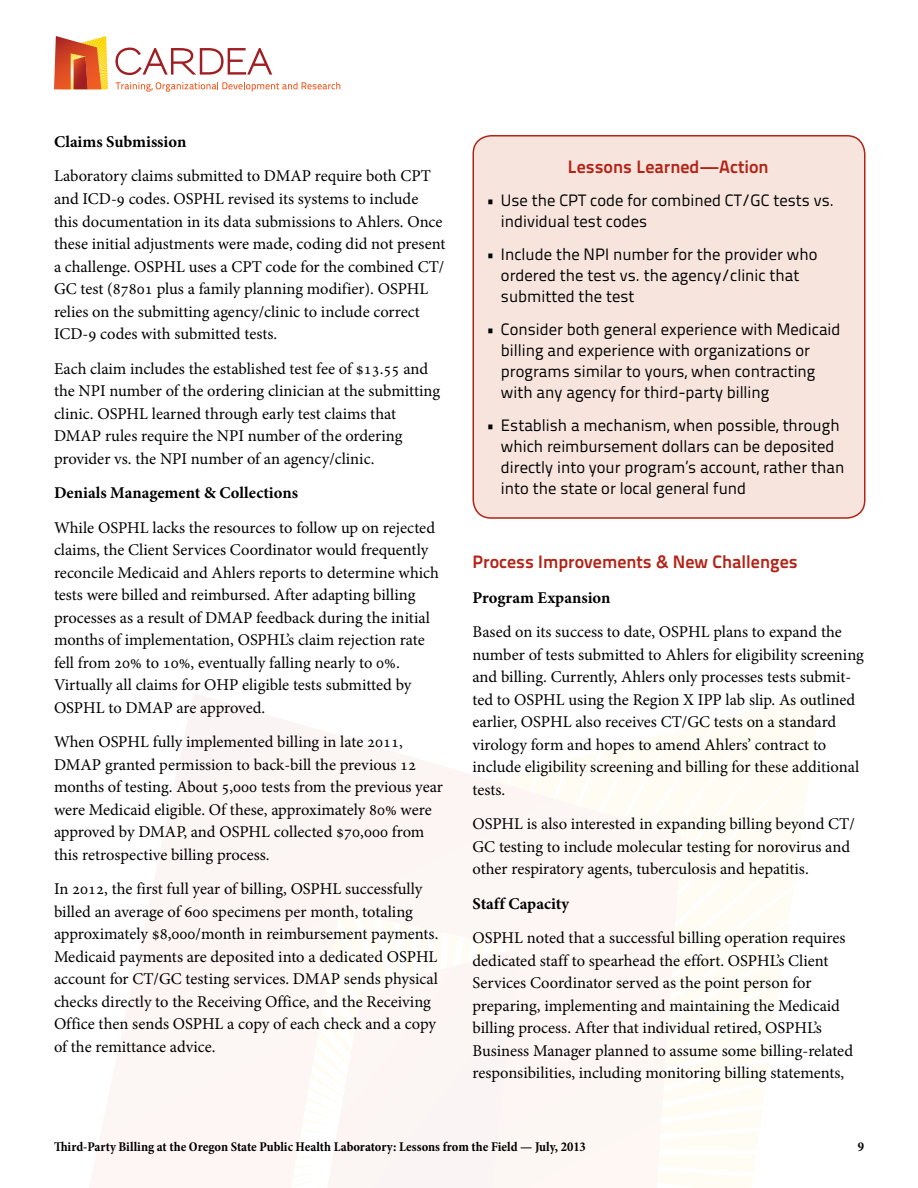
<style>
.page{position:relative;width:918px;height:1188px;background:#fff}
.page>*{position:absolute;margin:0;border:0;box-sizing:border-box;transform-origin:0 0}
.t1{font:700 18px "Titillium Text 22 L";color:#b32317}
.t2{font:16.5px/22.5px "Minion Pro";color:#000}
.t3{font:16.5px/21px "Titillium Text 22 L";color:#000}
.t4{font:700 16.5px "Minion Pro";color:#000}
.t5{font:700 condensed 13.5px "Minion Pro";color:#000}
</style>
<div class="page">
<svg style="left:681px;top:693px;width:140px;height:251px"></svg>
<svg style="left:681px;top:752px;width:104px;height:436px"></svg>
<svg style="left:90px;top:694px;width:591px;height:494px"></svg>
<svg style="left:298px;top:949px;width:220px;height:239px"></svg>
<svg style="left:54px;top:36px;width:54px;height:53px;background:#df773f"></svg>
<svg style="left:115px;top:48px;width:157px;height:27px"></svg>
<svg style="left:116px;top:82px;width:224px;height:10px"></svg>
<div style="left:473px;top:136px;width:392px;height:382px;background:#f7e5dd;border-radius:18px"></div>
<div style="left:472px;top:135px;width:394px;height:384px;border:2px solid #b32317;border-radius:18px"></div>
<p class="t4" style="left:54px;top:130px;width:134px">Claims Submission</p>
<p class="t2" style="left:54px;top:165px;width:393px">Laboratory claims submitted to DMAP require both CPT and ICD-9 codes. OSPHL revised its systems to include this documentation in its data submissions to Ahlers. Once these initial adjustments were made, coding did not present a challenge. OSPHL uses a CPT code for the combined CT/ GC test (87801 plus a family planning modifier). OSPHL relies on the submitting agency/clinic to include correct ICD-9 codes with submitted tests.</p>
<p class="t2" style="left:54px;top:357px;width:388px">Each claim includes the established test fee of $13.55 and the NPI number of the ordering clinician at the submitting clinic. OSPHL learned through early test claims that DMAP rules require the NPI number of the ordering provider vs. the NPI number of an agency/clinic.</p>
<p class="t4" style="left:54px;top:481px;width:246px">Denials Management &amp; Collections</p>
<p class="t2" style="left:54px;top:516px;width:386px">While OSPHL lacks the resources to follow up on rejected claims, the Client Services Coordinator would frequently reconcile Medicaid and Ahlers reports to determine which tests were billed and reimbursed. After adapting billing processes as a result of DMAP feedback during the initial months of implementation, OSPHL’s claim rejection rate fell from 20% to 10%, eventually falling nearly to 0%.<br>Virtually all claims for OHP eligible tests submitted by OSPHL to DMAP are approved.</p>
<p class="t2" style="left:54px;top:731px;width:390px">When OSPHL fully implemented billing in late 2011, DMAP granted permission to back-bill the previous 12 months of testing. About 5,000 tests from the previous year were Medicaid eligible. Of these, approximately 80% were approved by DMAP, and OSPHL collected $70,000 from this retrospective billing process.</p>
<p class="t2" style="left:54px;top:878px;width:386px">In 2012, the first full year of billing, OSPHL successfully billed an average of 600 specimens per month, totaling approximately $8,000/month in reimbursement payments.<br>Medicaid payments are deposited into a dedicated OSPHL account for CT/GC testing services. DMAP sends physical checks directly to the Receiving Office, and the Receiving Office then sends OSPHL a copy of each check and a copy of the remittance advice.</p>
<p class="t1" style="left:568px;top:153px;width:202px">Lessons Learned—Action</p>
<p class="t3" style="left:501px;top:189px;width:334px;text-indent:-15px">• Use the CPT code for combined CT/GC tests vs. individual test codes</p>
<p class="t3" style="left:501px;top:243px;width:318px;text-indent:-15px">• Include the NPI number for the provider who ordered the test vs. the agency/clinic that submitted the test</p>
<p class="t3" style="left:501px;top:318px;width:341px;text-indent:-15px">• Consider both general experience with Medicaid billing and experience with organizations or programs similar to yours, when contracting with any agency for third-party billing</p>
<p class="t3" style="left:501px;top:414px;width:345px;text-indent:-15px">• Establish a mechanism, when possible, through which reimbursement dollars can be deposited directly into your program’s account, rather than into the state or local general fund</p>
<p class="t1" style="left:472px;top:548px;width:327px">Process Improvements &amp; New Challenges</p>
<p class="t4" style="left:472px;top:586px;width:139px">Program Expansion</p>
<p class="t2" style="left:472px;top:621px;width:393px">Based on its success to date, OSPHL plans to expand the number of tests submitted to Ahlers for eligibility screening and billing. Currently, Ahlers only processes tests submit&shy;ted to OSPHL using the Region X IPP lab slip. As outlined earlier, OSPHL also receives CT/GC tests on a standard virology form and hopes to amend Ahlers’ contract to include eligibility screening and billing for these additional tests.</p>
<p class="t2" style="left:472px;top:813px;width:384px">OSPHL is also interested in expanding billing beyond CT/<br>GC testing to include molecular testing for norovirus and other respiratory agents, tuberculosis and hepatitis.</p>
<p class="t4" style="left:472px;top:892px;width:98px">Staff Capacity</p>
<p class="t2" style="left:472px;top:927px;width:382px">OSPHL noted that a successful billing operation requires dedicated staff to spearhead the effort. OSPHL’s Client Services Coordinator served as the point person for preparing, implementing and maintaining the Medicaid billing process. After that individual retired, OSPHL’s Business Manager planned to assume some billing-related responsibilities, including monitoring billing statements,</p>
<p class="t5" style="left:54px;top:1138px;width:533px">Third-Party Billing at the Oregon State Public Health Laboratory: Lessons from the Field — July, 2013</p>
<p class="t5" style="left:858px;top:1138px;width:8px">9</p>
</div>
